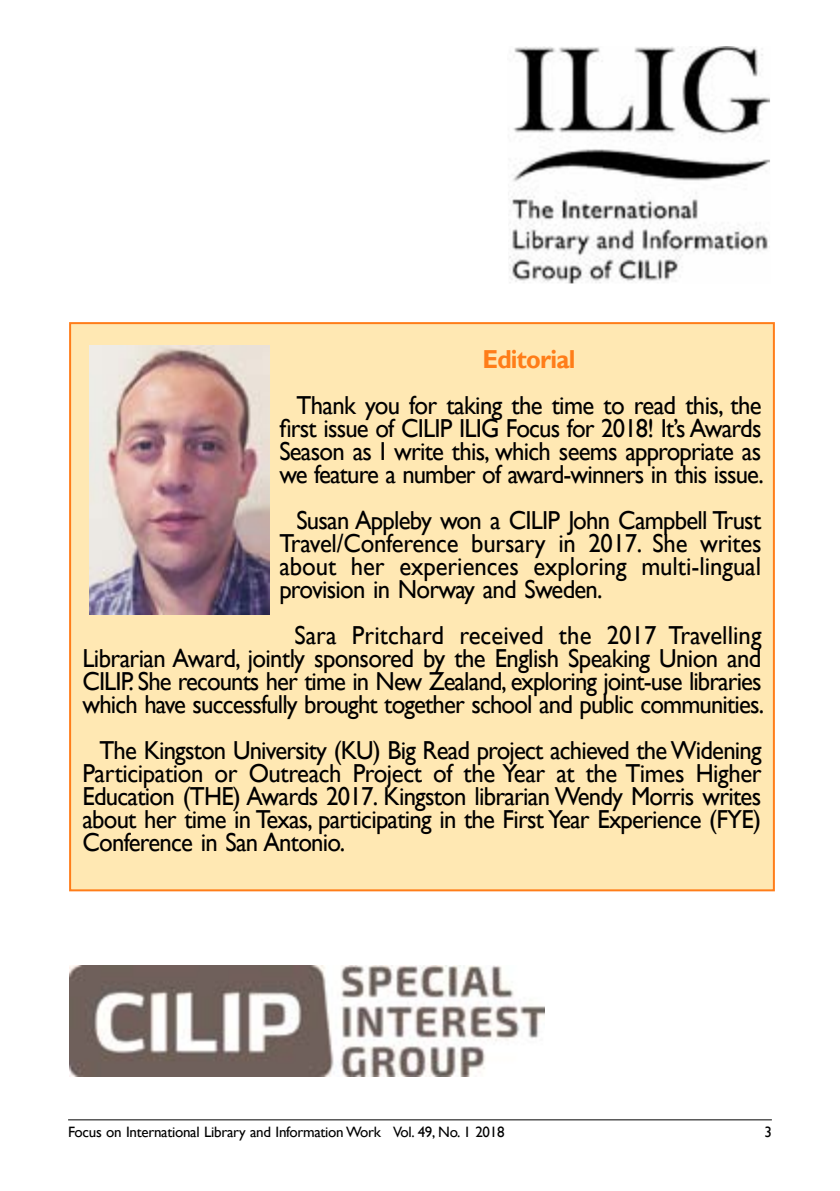
<style>
.page{position:relative;width:840px;height:1191px;background:#fff}
.page>*{position:absolute;margin:0;border:0;box-sizing:border-box;transform-origin:0 0}
.t1{font:26px/23px "Gill Sans";letter-spacing:-.03em;color:#000;text-align:justify;scale:.95 1}
.t2{font:700 26px "Gill Sans";letter-spacing:-.03em;color:#ff7d19;scale:.95 1}
.t3{font:15px "Gill Sans";letter-spacing:-.02em;color:#000}
</style>
<div class="page">
<hr style="left:68px;top:1119px;width:703px;height:1px;background:#000">
<div style="left:70px;top:323px;width:703px;height:567px;background:#ffe8b3"></div>
<img style="left:69px;top:966px;width:475px;height:110px">
<img style="left:509px;top:46px;width:260px;height:237px">
<img style="left:89px;top:346px;width:181px;height:268px">
<p class="t2" style="left:482px;top:344px;width:99px">Editorial</p>
<p class="t1" style="left:279px;top:394px;width:511px;text-align:center">Thank you for taking the time to read this, the first issue of CILIP ILIG Focus for 2018! It’s Awards Season as I write this, which seems appropriate as we feature a number of award-winners in this issue.</p>
<p class="t1" style="left:279px;top:509px;width:508px;text-indent:17px">Susan Appleby won a CILIP John Campbell Trust Travel/Conference bursary in 2017. She writes about her experiences exploring multi-lingual provision in Norway and Sweden.</p>
<p class="t1" style="left:82px;top:624px;width:718px;text-indent:212px">Sara Pritchard received the 2017 Travelling Librarian Award, jointly sponsored by the English Speaking Union and CILIP. She recounts her time in New Zealand, exploring joint-use libraries which have successfully brought together school and public communities.</p>
<p class="t1" style="left:82px;top:739px;width:716px;text-indent:17px">The Kingston University (KU) Big Read project achieved the Widening Participation or Outreach Project of the Year at the Times Higher Education (THE) Awards 2017. Kingston librarian Wendy Morris writes about her time in Texas, participating in the First Year Experience (FYE)<br>Conference in San Antonio.</p>
<p class="t3" style="left:68px;top:1123px;width:437px">Focus on International Library and Information Work Vol. 49, No. 1 2018</p>
<p class="t3" style="left:764px;top:1123px;width:9px">3</p>
</div>
